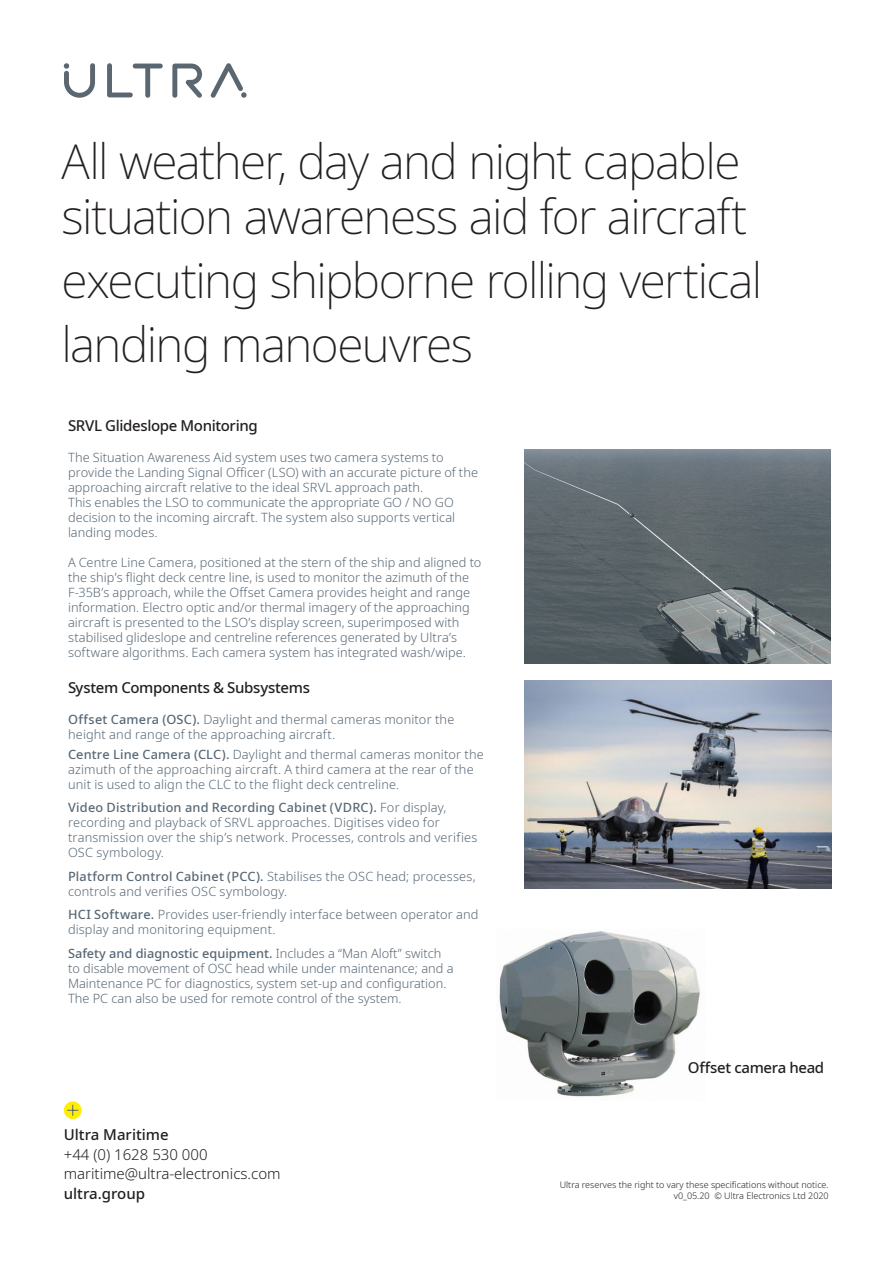
<style>
.page{position:relative;width:893px;height:1263px;background:#fff}
.page>*{position:absolute;margin:0;border:0;box-sizing:border-box;transform-origin:0 0}
.Header_2{font:200 48px/55.5px "Noto Sans";letter-spacing:-.03em;color:#231f20}
.Body_Header{font:500 15px "Noto Sans";letter-spacing:-.02em;color:#231f20}
.t1{font:300 15px "Noto Sans";color:#231f20}
.Body_Header-2{font:500 15px "Noto Sans";color:#231f20}
.Body_Header-3{font:300 12.75px/15px "Noto Sans";letter-spacing:.005em;color:#586876}
.Small_body{font:300 12.75px/15px "Noto Sans";letter-spacing:.01em;color:#586876}
.t2{font:300 9px/10.8px "Noto Sans";color:#231f20;text-align:right}
.s1{font-weight:500}
</style>
<div class="page">
<svg style="left:172px;top:64px;width:30px;height:34px"></svg>
<svg style="left:107px;top:63px;width:56px;height:35px"></svg>
<svg style="left:64px;top:63px;width:31px;height:35px"></svg>
<svg style="left:210px;top:63px;width:37px;height:35px"></svg>
<svg style="left:64px;top:1101px;width:18px;height:18px"></svg>
<svg style="left:67px;top:1105px;width:11px;height:11px"></svg>
<img style="left:524px;top:680px;width:307px;height:209px">
<img style="left:524px;top:450px;width:306px;height:213px">
<img style="left:499px;top:931px;width:201px;height:166px">
<p class="Header_2" style="left:62px;top:135px;width:687px">All weather, day and night capable situation awareness aid for aircraft</p>
<p class="Header_2" style="left:62px;top:254px;width:702px">executing shipborne rolling vertical</p>
<p class="Header_2" style="left:62px;top:318px;width:413px">landing manoeuvres</p>
<p class="Body_Header" style="left:68px;top:415px;width:191px">SRVL Glideslope Monitoring</p>
<p class="Body_Header-3" style="left:68px;top:450px;width:412px">The Situation Awareness Aid system uses two camera systems to provide the Landing Signal Officer (LSO) with an accurate picture of the approaching aircraft relative to the ideal SRVL approach path.<br>This enables the LSO to communicate the appropriate GO / NO GO decision to the incoming aircraft. The system also supports vertical landing modes.</p>
<p class="Body_Header-3" style="left:68px;top:555px;width:415px">A Centre Line Camera, positioned at the stern of the ship and aligned to the ship’s flight deck centre line, is used to monitor the azimuth of the F-35B’s approach, while the Offset Camera provides height and range information. Electro optic and/or thermal imagery of the approaching aircraft is presented to the LSO’s display screen, superimposed with stabilised glideslope and centreline references generated by Ultra’s software algorithms. Each camera system has integrated wash/wipe.</p>
<p class="Body_Header" style="left:68px;top:677px;width:244px">System Components &amp; Subsystems</p>
<p class="Body_Header-3" style="left:68px;top:713px;width:388px"><span class="s1">Offset Camera (OSC).</span> Daylight and thermal cameras monitor the height and range of the approaching aircraft.</p>
<p class="Small_body" style="left:68px;top:747px;width:417px"><span class="s1">Centre Line Camera (CLC).</span> Daylight and thermal cameras monitor the azimuth of the approaching aircraft. A third camera at the rear of the unit is used to align the CLC to the flight deck centreline.</p>
<p class="Small_body" style="left:68px;top:800px;width:411px"><span class="s1">Video Distribution and Recording Cabinet (VDRC).</span> For display, recording and playback of SRVL approaches. Digitises video for transmission over the ship’s network. Processes, controls and verifies OSC symbology.</p>
<p class="Small_body" style="left:68px;top:869px;width:409px"><span class="s1">Platform Control Cabinet (PCC).</span> Stabilises the OSC head; processes, controls and verifies OSC symbology.</p>
<p class="Small_body" style="left:68px;top:907px;width:412px"><span class="s1">HCI Software.</span> Provides user-friendly interface between operator and display and monitoring equipment.</p>
<p class="Small_body" style="left:68px;top:946px;width:387px"><span class="s1">Safety and diagnostic equipment.</span> Includes a “Man Aloft” switch to disable movement of OSC head while under maintenance; and a Maintenance PC for diagnostics, system set-up and configuration.<br>The PC can also be used for remote control of the system.</p>
<p class="Body_Header-2" style="left:64px;top:1124px;width:106px">Ultra Maritime</p>
<p class="t1" style="left:64px;top:1144px;width:145px">+44 (0) 1628 530 000</p>
<p class="t1" style="left:64px;top:1163px;width:218px">maritime@ultra-electronics.com</p>
<p class="Body_Header-2" style="left:64px;top:1182px;width:83px">ultra.group</p>
<p class="Body_Header" style="left:688px;top:1057px;width:138px">Offset camera head</p>
<p class="t2" style="left:560px;top:1180px;width:271px">Ultra reserves the right to vary these specifications without notice. v0_05.20 © Ultra Electronics Ltd 2020</p>
</div>
